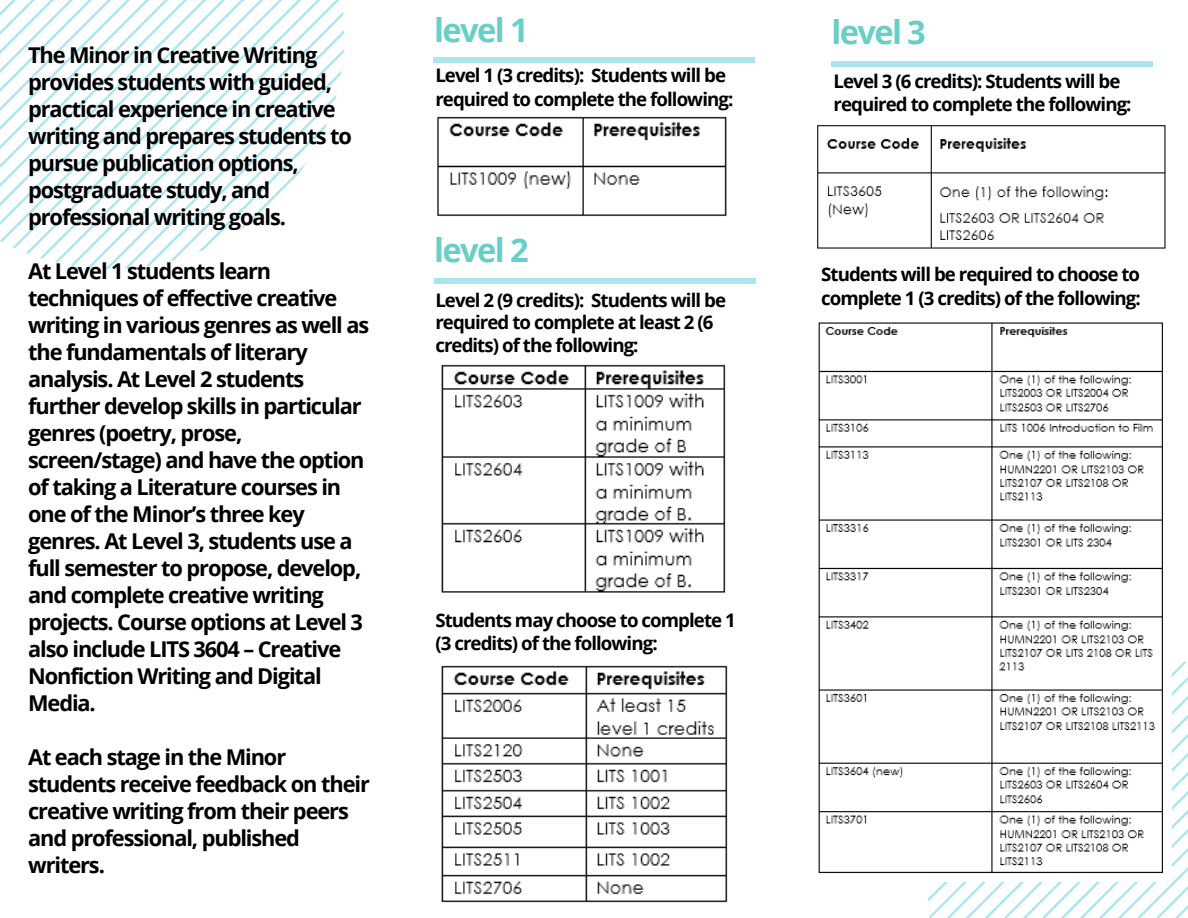
<style>
.page{position:relative;width:1188px;height:918px;background:#fff}
.page>*{position:absolute;margin:0;border:0;box-sizing:border-box;transform-origin:0 0}
.t1{font:700 32.7px "Open Sans";letter-spacing:-.05em;color:#69cfc6}
.t2{font:700 21.75px/27px "Open Sans";letter-spacing:-.05em;color:#000}
.t3{font:700 18.75px/23.7px "Open Sans";letter-spacing:-.05em;color:#000}
</style>
<div class="page">
<svg style="left:0;top:0;width:342px;height:266px"></svg>
<div style="left:433px;top:57px;width:322px;height:6px;background:#a9e6ee"></div>
<div style="left:434px;top:278px;width:322px;height:6px;background:#a9e6ee"></div>
<div style="left:832px;top:61px;width:321px;height:5px;background:#a9e6ee"></div>
<img style="left:437px;top:116px;width:290px;height:101px">
<img style="left:817px;top:125px;width:349px;height:124px">
<svg style="left:930px;top:663px;width:258px;height:255px"></svg>
<img style="left:818px;top:322px;width:353px;height:560px">
<img style="left:441px;top:364px;width:285px;height:229px">
<img style="left:441px;top:665px;width:287px;height:238px">
<p class="t2" style="left:28px;top:41px;width:325px">The Minor in Creative Writing provides students with guided, practical experience in creative writing and prepares students to pursue publication options, postgraduate study, and professional writing goals.</p>
<p class="t2" style="left:28px;top:257px;width:343px">At Level 1 students learn techniques of effective creative writing in various genres as well as the fundamentals of literary analysis. At Level 2 students further develop skills in particular genres (poetry, prose, screen/stage) and have the option of taking a Literature courses in one of the Minor’s three key genres. At Level 3, students use a full semester to propose, develop, and complete creative writing projects. Course options at Level 3 also include LITS 3604 – Creative<br>Nonfiction Writing and Digital<br>Media.</p>
<p class="t2" style="left:28px;top:743px;width:343px">At each stage in the Minor students receive feedback on their creative writing from their peers and professional, published writers.</p>
<h1 class="t1" style="left:434px;top:7px;width:96px">level 1</h1>
<p class="t3" style="left:435px;top:63px;width:300px">Level 1 (3 credits): Students will be required to complete the following:</p>
<h1 class="t1" style="left:434px;top:227px;width:96px">level 2</h1>
<p class="t3" style="left:435px;top:288px;width:292px;line-height:22.5px">Level 2 (9 credits): Students will be required to complete at least 2 (6 credits) of the following:</p>
<p class="t3" style="left:435px;top:608px;width:302px">Students may choose to complete 1 (3 credits) of the following:</p>
<h1 class="t1" style="left:831px;top:9px;width:96px">level 3</h1>
<p class="t3" style="left:834px;top:69px;width:300px">Level 3 (6 credits): Students will be required to complete the following:</p>
<p class="t3" style="left:821px;top:262px;width:321px">Students will be required to choose to complete 1 (3 credits) of the following:</p>
</div>
